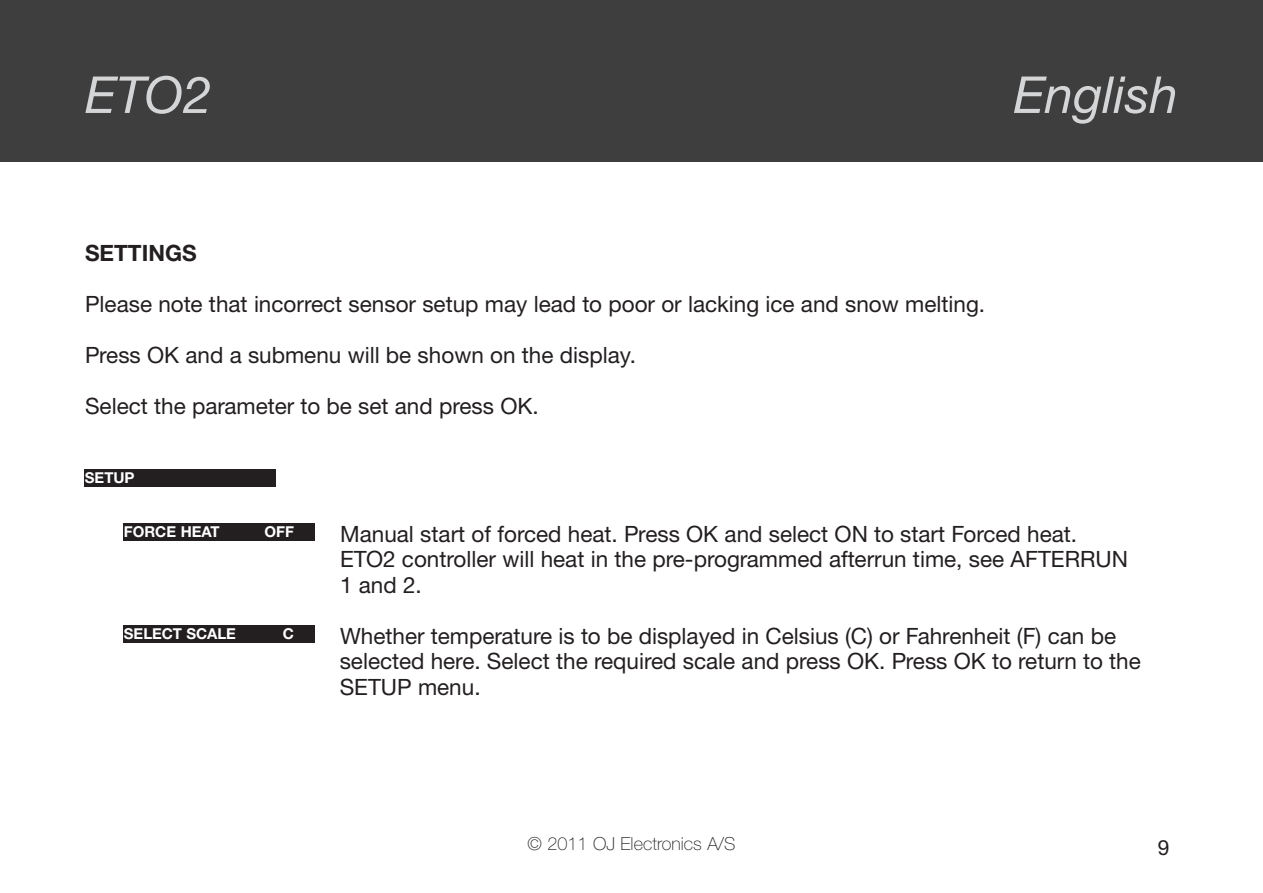
<style>
.page{position:relative;width:1263px;height:893px;background:#fff}
.page>*{position:absolute;margin:0;border:0;box-sizing:border-box;transform-origin:0 0}
.t1{font:italic 51px "Helvetica Neue LTW1 G";color:#d4d5d7}
.t2{font:22.5px/25.5px "Helvetica Neue LTW1 G";color:#231f20}
.t3{font:700 22.5px "Helvetica Neue LTW1 G";color:#231f20}
.t4{font:21px "Helvetica Neue LTW1 G";color:#231f20}
.t5{font:100 18px "Helvetica Neue LTW1 G";color:#231f20}
.t6{font:700 15px "Helvetica Neue LTW1 G";color:#fff}
</style>
<div class="page">
<div style="left:0;top:0;width:1263px;height:162px;background:#3e3e3f"></div>
<div style="left:84px;top:469px;width:191px;height:18px;background:#231f20"></div>
<div style="left:123px;top:523px;width:191px;height:18px;background:#231f20"></div>
<div style="left:123px;top:625px;width:191px;height:18px;background:#231f20"></div>
<h1 class="t1" style="left:85px;top:77px;width:128px">ETO2</h1>
<h1 class="t1" style="left:1013px;top:77px;width:166px">English</h1>
<p class="t3" style="left:85px;top:245px;width:113px">SETTINGS</p>
<p class="t2" style="left:85px;top:293px;width:902px">Please note that incorrect sensor setup may lead to poor or lacking ice and snow melting.</p>
<p class="t2" style="left:85px;top:344px;width:553px">Press OK and a submenu will be shown on the display.</p>
<p class="t2" style="left:85px;top:395px;width:455px">Select the parameter to be set and press OK.</p>
<p class="t6" style="left:85px;top:472px;width:51px">SETUP</p>
<p class="t6" style="left:124px;top:526px;width:97px">FORCE HEAT</p>
<p class="t6" style="left:265px;top:526px;width:31px">OFF</p>
<p class="t6" style="left:124px;top:628px;width:114px">SELECT SCALE</p>
<p class="t6" style="left:283px;top:628px;width:13px">C</p>
<p class="t2" style="left:340px;top:523px;width:789px">Manual start of forced heat. Press OK and select ON to start Forced heat.<br>ETO2 controller will heat in the pre-programmed afterrun time, see AFTERRUN<br>1 and 2.</p>
<p class="t2" style="left:340px;top:625px;width:803px">Whether temperature is to be displayed in Celsius (C) or Fahrenheit (F) can be selected here. Select the required scale and press OK. Press OK to return to the<br>SETUP menu.</p>
<p class="t5" style="left:528px;top:837px;width:209px">© 2011 OJ Electronics A/S</p>
<p class="t4" style="left:1158px;top:840px;width:13px">9</p>
</div>
